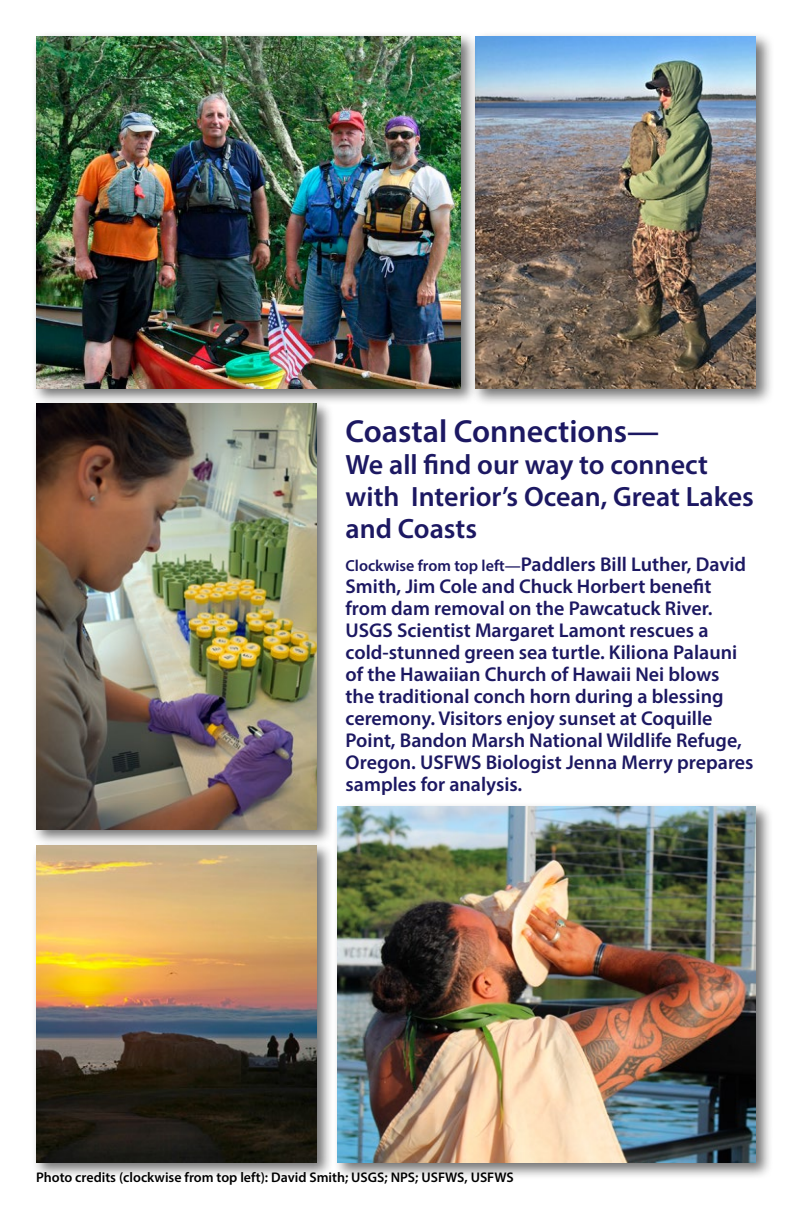
<style>
.page{position:relative;width:792px;height:1224px;background:#fff}
.page>*{position:absolute;margin:0;border:0;box-sizing:border-box;transform-origin:0 0}
.Heading_1{font:600 32px "Myriad Pro";color:#1c1862}
.Heading_1-2{font:600 28px/32px "Myriad Pro";color:#1c1862}
.Heading_1-3{font:600 20px/22px "Myriad Pro";color:#1c1862}
.credits{font:600 14px "Myriad Pro";color:#000}
.s1{font-size:16px}
</style>
<div class="page">
<div style="left:31px;top:841px;width:303px;height:338px;background:#000;opacity:.56"></div>
<img style="left:36px;top:846px;width:281px;height:316px">
<div style="left:470px;top:31px;width:304px;height:376px;background:#000;opacity:.56"></div>
<img style="left:478px;top:36px;width:278px;height:353px">
<div style="left:333px;top:802px;width:440px;height:378px;background:#000;opacity:.56"></div>
<img style="left:337px;top:807px;width:419px;height:355px">
<div style="left:31px;top:31px;width:447px;height:375px;background:#000;opacity:.56"></div>
<img style="left:36px;top:36px;width:425px;height:352px">
<div style="left:31px;top:399px;width:303px;height:447px;background:#000;opacity:.56"></div>
<img style="left:36px;top:404px;width:281px;height:425px">
<p class="Heading_1" style="left:346px;top:410px;width:315px">Coastal Connections—</p>
<p class="Heading_1-2" style="left:346px;top:447px;width:410px">We all find our way to connect with Interior’s Ocean, Great Lakes and Coasts</p>
<p class="Heading_1-3" style="left:346px;top:552px;width:410px"><span class="s1">Clockwise from top left—</span>Paddlers Bill Luther, David Smith, Jim Cole and Chuck Horbert benefit from dam removal on the Pawcatuck River.<br>USGS Scientist Margaret Lamont rescues a cold-stunned green sea turtle. Kiliona Palauni of the Hawaiian Church of Hawaii Nei blows<br>the traditional conch horn during a blessing ceremony. Visitors enjoy sunset at Coquille Point, Bandon Marsh National Wildlife Refuge, Oregon. USFWS Biologist Jenna Merry prepares samples for analysis.</p>
<p class="credits" style="left:36px;top:1168px;width:479px">Photo credits (clockwise from top left): David Smith; USGS; NPS; USFWS, USFWS</p>
</div>
